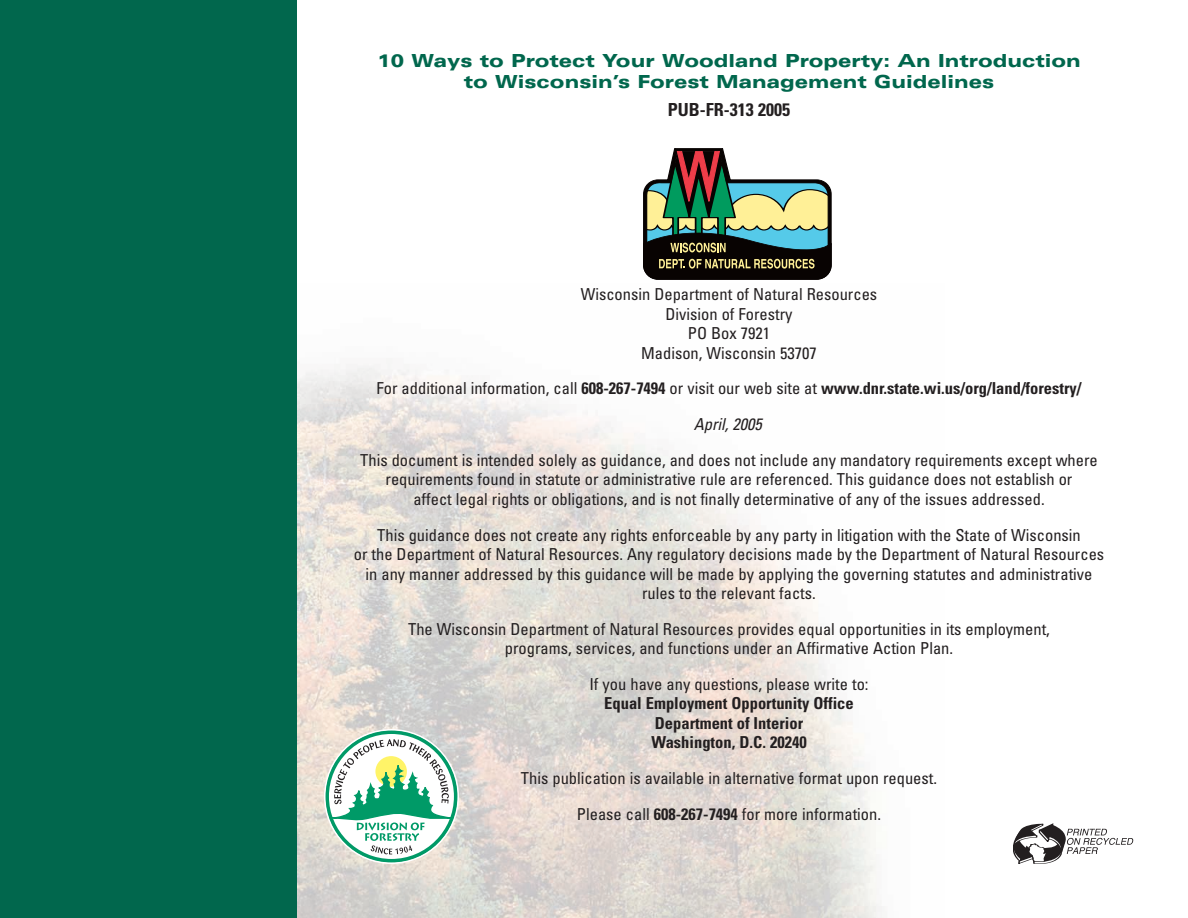
<style>
.page{position:relative;width:1188px;height:918px;background:#fff}
.page>*{position:absolute;margin:0;border:0;box-sizing:border-box;transform-origin:0 0}
.t1{font:900 expanded 18px/21px "Univers";color:#01674d;text-align:center}
.t2{font:700 condensed 18px "Univers";color:#231f20}
.t3{font:condensed 16.5px/19.5px "Univers";color:#231f20;text-align:center}
.t4{font:700 condensed 16.5px/19.5px "Univers";color:#231f20;text-align:center}
.s1{font-weight:400}
.s2{font-weight:400;font-style:italic}
.s3{font-weight:700}
</style>
<div class="page">
<img style="left:297px;top:364px;width:587px;height:554px">
<div style="left:0;top:0;width:297px;height:918px;background:#01674d"></div>
<svg style="left:643px;top:148px;width:189px;height:132px"></svg>
<svg style="left:324px;top:729px;width:135px;height:135px"></svg>
<svg style="left:1013px;top:823px;width:120px;height:41px"></svg>
<p class="t1" style="left:377px;top:52px;width:705px">10 Ways to Protect Your Woodland Property: An Introduction to Wisconsin’s Forest Management Guidelines</p>
<p class="t2" style="left:668px;top:103px;width:124px">PUB-FR-313 2005</p>
<p class="t3" style="left:581px;top:286px;width:298px">Wisconsin Department of Natural Resources<br>Division of Forestry<br>PO Box 7921<br>Madison, Wisconsin 53707</p>
<p class="t4" style="left:377px;top:372px;width:707px;line-height:35.7px"><span class="s1">For additional information, call</span> 608-267-7494 <span class="s1">or visit our web site at</span> www.dnr.state.wi.us/org/land/forestry/<br><span class="s2">April, 2005</span></p>
<p class="t3" style="left:360px;top:452px;width:739px">This document is intended solely as guidance, and does not include any mandatory requirements except where requirements found in statute or administrative rule are referenced. This guidance does not establish or<br>affect legal rights or obligations, and is not finally determinative of any of the issues addressed.</p>
<p class="t3" style="left:354px;top:526px;width:752px">This guidance does not create any rights enforceable by any party in litigation with the State of Wisconsin<br>or the Department of Natural Resources. Any regulatory decisions made by the Department of Natural Resources in any manner addressed by this guidance will be made by applying the governing statutes and administrative rules to the relevant facts.</p>
<p class="t3" style="left:408px;top:621px;width:643px">The Wisconsin Department of Natural Resources provides equal opportunities in its employment, programs, services, and functions under an Affirmative Action Plan.</p>
<p class="t3" style="left:589px;top:676px;width:281px">If you have any questions, please write to:</p>
<p class="t4" style="left:604px;top:695px;width:251px">Equal Employment Opportunity Office<br>Department of Interior<br>Washington, D.C. 20240</p>
<p class="t3" style="left:521px;top:762px;width:418px;line-height:35.7px">This publication is available in alternative format upon request.<br>Please call <span class="s3">608-267-7494</span> for more information.</p>
</div>
